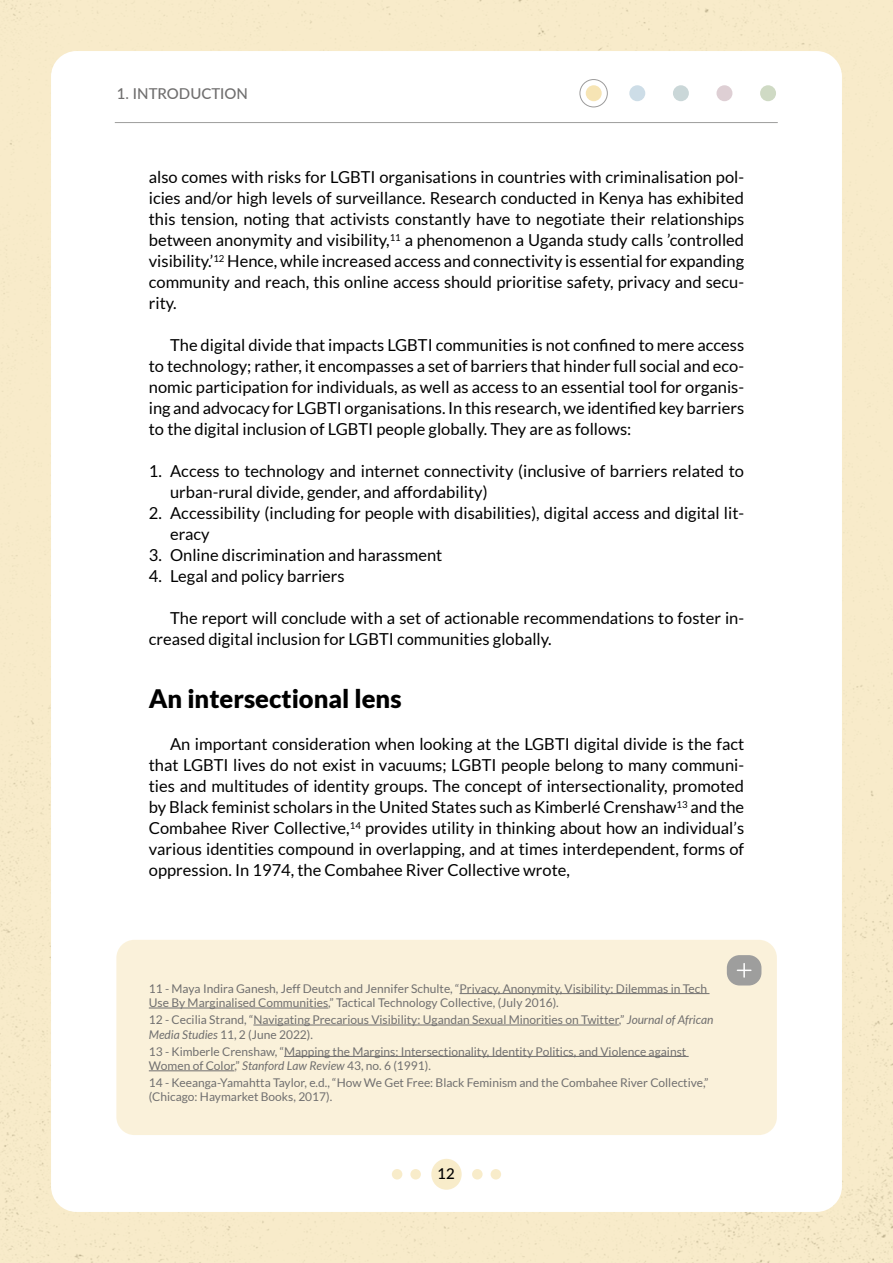
<style>
.page{position:relative;width:893px;height:1263px;background:#f8ebca}
.page>*{position:absolute;margin:0;border:0;box-sizing:border-box;transform-origin:0 0}
.TITOLO_SOTTOCAPITOLO{font:900 25.5px "Lato";color:#000}
.corpo_base{font:16.5px/21px "Lato";color:#000;text-align:justify}
.t1{font:500 15px "Lato";color:#706f6f}
.t2{font:500 15px "Lato";color:#000}
.note_a_piè_pagina{font:12px/14.4px "Lato";color:#706f6f}
.s1{font-style:italic}
</style>
<div class="page">
<div style="left:51px;top:51px;width:791px;height:1161px;background:#fff;border-radius:26px"></div>
<div style="left:431px;top:1159px;width:31px;height:31px;background:#f8ecca;border-radius:50%"></div>
<div style="left:472px;top:1169px;width:11px;height:10px;background:#f8ecca;border-radius:50%"></div>
<div style="left:392px;top:1169px;width:10px;height:10px;background:#f8ecca;border-radius:50%"></div>
<div style="left:491px;top:1169px;width:10px;height:10px;background:#f8ecca;border-radius:50%"></div>
<div style="left:410px;top:1169px;width:11px;height:10px;background:#f8ecca;border-radius:50%"></div>
<hr style="left:115px;top:122px;width:663px;height:1px;background:#9e9e9d">
<div style="left:579px;top:79px;width:29px;height:28px;border:1px solid #706f6f;border-radius:50%"></div>
<div style="left:629px;top:85px;width:16px;height:16px;background:#cddde7;border-radius:50%"></div>
<div style="left:673px;top:85px;width:16px;height:16px;background:#cad7d8;border-radius:50%"></div>
<div style="left:716px;top:85px;width:16px;height:16px;background:#decfd4;border-radius:50%"></div>
<div style="left:760px;top:85px;width:16px;height:16px;background:#cfdac4;border-radius:50%"></div>
<div style="left:586px;top:85px;width:16px;height:16px;background:#f6e4b4;border-radius:50%"></div>
<div style="left:116px;top:940px;width:661px;height:195px;background:#faf1da;border-radius:18px"></div>
<div style="left:727px;top:955px;width:34px;height:30px;background:#9e9e9d;border-radius:13px"></div>
<svg style="left:737px;top:963px;width:14px;height:14px"></svg>
<hr style="left:459px;top:993px;width:250px;height:1px;background:#706f6f">
<hr style="left:149px;top:1008px;width:179px;height:1px;background:#706f6f">
<hr style="left:253px;top:1025px;width:366px;height:1px;background:#706f6f">
<hr style="left:284px;top:1056px;width:405px;height:1px;background:#706f6f">
<hr style="left:149px;top:1070px;width:85px;height:1px;background:#706f6f">
<p class="t1" style="left:117px;top:83px;width:133px">1. INTRODUCTION</p>
<p class="corpo_base" style="left:149px;top:167px;width:597px">also comes with risks for LGBTI organisations in countries with criminalisation pol&shy;icies and/or high levels of surveillance. Research conducted in Kenya has exhibited this tension, noting that activists constantly have to negotiate their relationships between anonymity and visibility,<sup>11</sup> a phenomenon a Uganda study calls ’controlled visibility.’<sup>12</sup> Hence, while increased access and connectivity is essential for expanding community and reach, this online access should prioritise safety, privacy and secu&shy;rity.</p>
<p class="corpo_base" style="left:149px;top:335px;width:597px;text-indent:21px">The digital divide that impacts LGBTI communities is not confined to mere access to technology; rather, it encompasses a set of barriers that hinder full social and eco&shy;nomic participation for individuals, as well as access to an essential tool for organis&shy;ing and advocacy for LGBTI organisations. In this research, we identified key barriers to the digital inclusion of LGBTI people globally. They are as follows:</p>
<p class="corpo_base" style="left:170px;top:461px;width:576px;text-indent:-21px">1. Access to technology and internet connectivity (inclusive of barriers related to urban-rural divide, gender, and affordability)</p>
<p class="corpo_base" style="left:170px;top:503px;width:576px;text-indent:-21px">2. Accessibility (including for people with disabilities), digital access and digital lit&shy;eracy</p>
<p class="corpo_base" style="left:149px;top:545px;width:295px">3. Online discrimination and harassment</p>
<p class="corpo_base" style="left:149px;top:566px;width:197px">4. Legal and policy barriers</p>
<p class="corpo_base" style="left:149px;top:608px;width:597px;text-indent:21px">The report will conclude with a set of actionable recommendations to foster in&shy;creased digital inclusion for LGBTI communities globally.</p>
<p class="TITOLO_SOTTOCAPITOLO" style="left:149px;top:684px;width:254px">An intersectional lens</p>
<p class="corpo_base" style="left:149px;top:734px;width:597px;text-indent:21px">An important consideration when looking at the LGBTI digital divide is the fact that LGBTI lives do not exist in vacuums; LGBTI people belong to many communi&shy;ties and multitudes of identity groups. The concept of intersectionality, promoted by Black feminist scholars in the United States such as Kimberlé Crenshaw<sup>13</sup> and the Combahee River Collective,<sup>14</sup> provides utility in thinking about how an individual’s various identities compound in overlapping, and at times interdependent, forms of oppression. In 1974, the Combahee River Collective wrote,</p>
<p class="note_a_piè_pagina" style="left:149px;top:981px;width:560px">11 - Maya Indira Ganesh, Jeff Deutch and Jennifer Schulte, “Privacy, Anonymity, Visibility: Dilemmas in Tech<br>Use By Marginalised Communities,” Tactical Technology Collective, (July 2016).</p>
<p class="note_a_piè_pagina" style="left:149px;top:1012px;width:566px">12 - Cecilia Strand, “Navigating Precarious Visibility: Ugandan Sexual Minorities on Twitter,” <span class="s1">Journal of African<br>Media Studies</span> 11, 2 (June 2022).</p>
<p class="note_a_piè_pagina" style="left:149px;top:1044px;width:539px">13 - Kimberle Crenshaw, “Mapping the Margins: Intersectionality, Identity Politics, and Violence against<br>Women of Color,” <span class="s1">Stanford Law Review</span> 43, no. 6 (1991).</p>
<p class="note_a_piè_pagina" style="left:149px;top:1075px;width:561px">14 - Keeanga-Yamahtta Taylor, e.d., “How We Get Free: Black Feminism and the Combahee River Collective,” (Chicago: Haymarket Books, 2017).</p>
<p class="t2" style="left:438px;top:1163px;width:19px">12</p>
</div>
